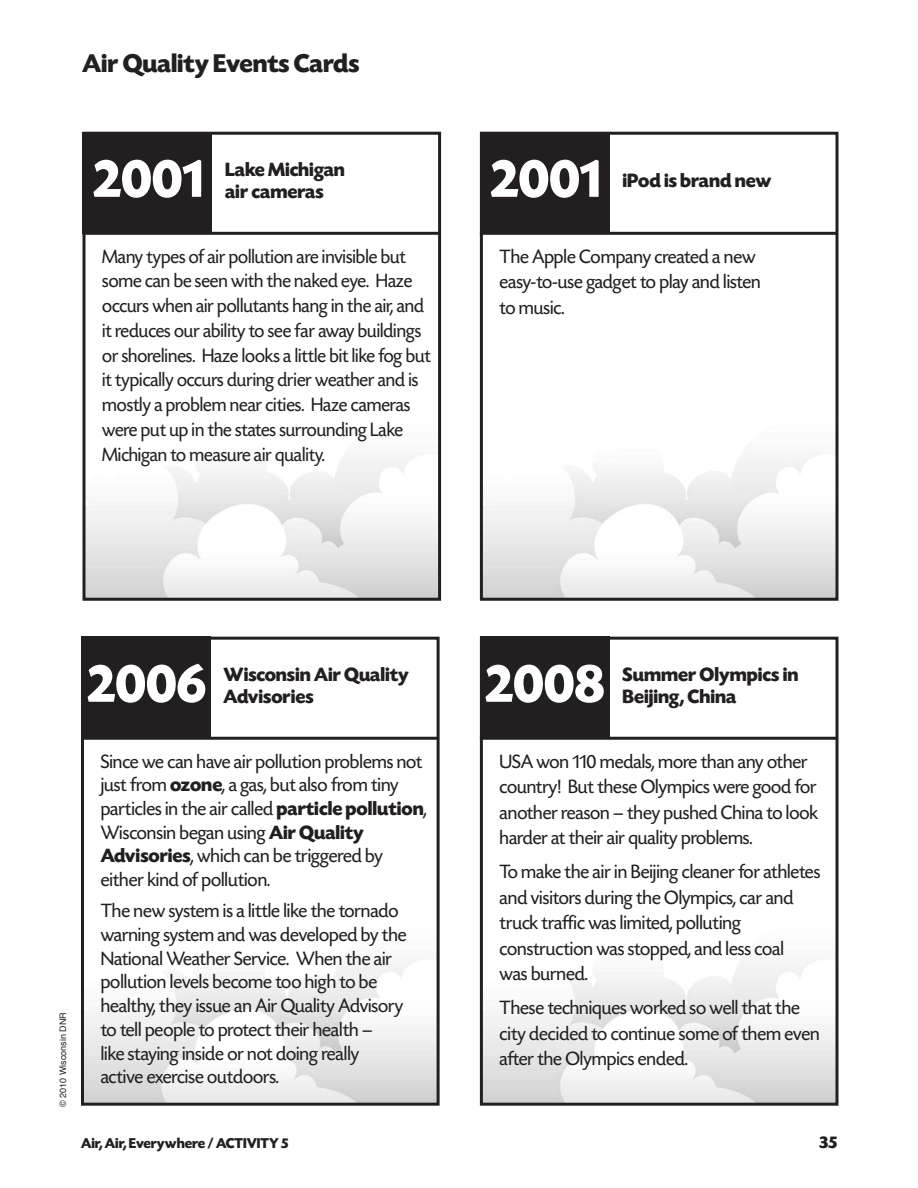
<style>
.page{position:relative;width:918px;height:1188px;background:#fff}
.page>*{position:absolute;margin:0;border:0;box-sizing:border-box;transform-origin:0 0}
.t1{font:700 57px "Today SH";color:#fff;scale:.95 1}
.t2{font:700 27px "Today SH";color:#231f20}
.t3{font:20.25px/23.7px "Today SH";color:#231f20}
.t4{font:700 20.25px/21.8px "Today SH";color:#231f20}
.t5{font:700 18px "Today SH";color:#231f20}
.t6{font:700 15px "Today SH";color:#231f20}
.t7{font:9px "Helvetica";color:#231f20}
.s1{font-weight:700}
</style>
<div class="page">
<img style="left:86px;top:452px;width:351px;height:145px">
<div style="left:82px;top:132px;width:359px;height:469px;border:3px solid #231f20"></div>
<div style="left:82px;top:132px;width:130px;height:101px;background:#231f20"></div>
<hr style="left:82px;top:232px;width:357px;height:3px;background:#231f20">
<img style="left:484px;top:452px;width:350px;height:145px">
<div style="left:480px;top:132px;width:358px;height:469px;border:3px solid #231f20"></div>
<div style="left:480px;top:132px;width:130px;height:101px;background:#231f20"></div>
<hr style="left:480px;top:232px;width:356px;height:3px;background:#231f20">
<img style="left:85px;top:957px;width:351px;height:145px">
<div style="left:81px;top:637px;width:359px;height:469px;border:3px solid #231f20"></div>
<div style="left:81px;top:637px;width:130px;height:101px;background:#231f20"></div>
<hr style="left:81px;top:737px;width:356px;height:3px;background:#231f20">
<img style="left:484px;top:957px;width:350px;height:145px">
<div style="left:480px;top:637px;width:358px;height:469px;border:3px solid #231f20"></div>
<div style="left:480px;top:637px;width:130px;height:101px;background:#231f20"></div>
<hr style="left:480px;top:737px;width:356px;height:3px;background:#231f20">
<h2 class="t2" style="left:83px;top:47px;width:278px">Air Quality Events Cards</h2>
<h1 class="t1" style="left:93px;top:144px;width:117px">2001</h1>
<p class="t4" style="left:225px;top:158px;width:121px">Lake Michigan air cameras</p>
<h1 class="t1" style="left:491px;top:144px;width:117px">2001</h1>
<p class="t4" style="left:623px;top:169px;width:150px">iPod is brand new</p>
<p class="t3" style="left:102px;top:243px;width:330px;line-height:24.8px">Many types of air pollution are invisible but some can be seen with the naked eye. Haze occurs when air pollutants hang in the air, and it reduces our ability to see far away buildings or shorelines. Haze looks a little bit like fog but it typically occurs during drier weather and is mostly a problem near cities. Haze cameras were put up in the states surrounding Lake Michigan to measure air quality.</p>
<p class="t3" style="left:500px;top:243px;width:263px;line-height:25.5px">The Apple Company created a new easy-to-use gadget to play and listen to music.</p>
<h1 class="t1" style="left:87px;top:649px;width:126px">2006</h1>
<p class="t4" style="left:224px;top:663px;width:187px">Wisconsin Air Quality<br>Advisories</p>
<h1 class="t1" style="left:485px;top:649px;width:127px">2008</h1>
<p class="t4" style="left:623px;top:663px;width:177px">Summer Olympics in<br>Beijing, China</p>
<p class="t7" style="left:59px;top:1107px;width:96px;rotate:-90deg">© 2010 Wisconsin DNR</p>
<p class="t3" style="left:101px;top:749px;width:328px">Since we can have air pollution problems not just from <span class="s1">ozone</span>, a gas, but also from tiny particles in the air called <span class="s1">particle pollution</span>, Wisconsin began using <span class="s1">Air Quality Advisories</span>, which can be triggered by either kind of pollution.</p>
<p class="t3" style="left:101px;top:899px;width:307px">The new system is a little like the tornado warning system and was developed by the National Weather Service. When the air pollution levels become too high to be healthy, they issue an Air Quality Advisory to tell people to protect their health –<br>like staying inside or not doing really active exercise outdoors.</p>
<p class="t3" style="left:500px;top:748px;width:320px;line-height:25.5px">USA won 110 medals, more than any other country! But these Olympics were good for another reason – they pushed China to look harder at their air quality problems.</p>
<p class="t3" style="left:500px;top:858px;width:322px;line-height:25.5px">To make the air in Beijing cleaner for athletes and visitors during the Olympics, car and truck traffic was limited, polluting construction was stopped, and less coal<br>was burned.</p>
<p class="t3" style="left:500px;top:995px;width:322px;line-height:25.5px">These techniques worked so well that the city decided to continue some of them even after the Olympics ended.</p>
<p class="t6" style="left:81px;top:1134px;width:209px">Air, Air, Everywhere / ACTIVITY 5</p>
<p class="t5" style="left:820px;top:1131px;width:19px">35</p>
</div>
